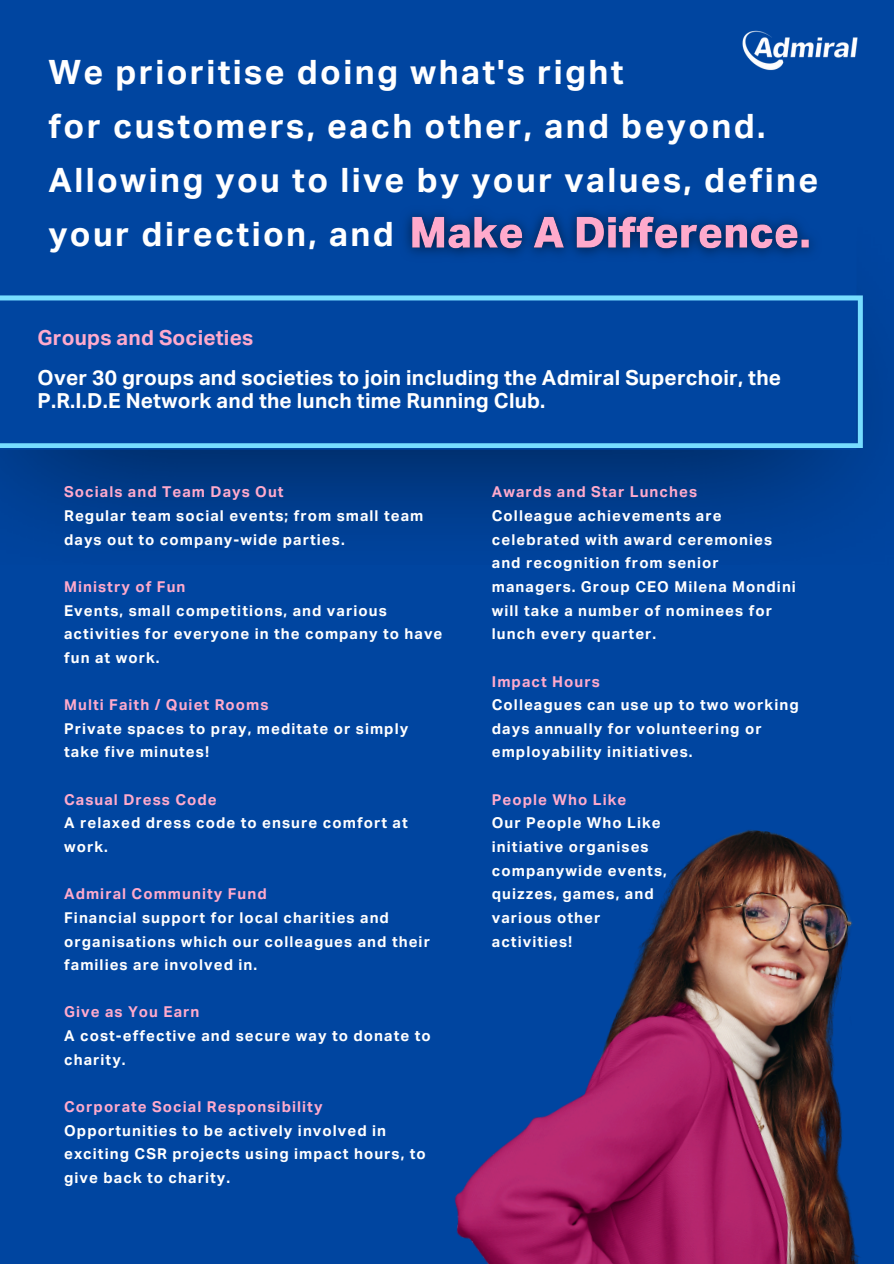
<style>
.page{position:relative;width:894px;height:1264px;background:#fff}
.page>*{position:absolute;margin:0;border:0;box-sizing:border-box;transform-origin:0 0}
.t1{font:700 33.75px/54px "Aktiv Grotesk";letter-spacing:.07em;color:#fff}
.t2{font:700 20.85px/22.5px "Aktiv Grotesk";letter-spacing:.01em;color:#fff}
.t3{font:700 20.85px "Aktiv Grotesk";letter-spacing:.01em;color:#fac}
.t4{font:700 15px/23.7px "Aktiv Grotesk";letter-spacing:.07em;color:#fff}
.t5{font:700 15px "Aktiv Grotesk";letter-spacing:.07em;color:#fac}
</style>
<div class="page">
<div style="left:0;top:0;width:893px;height:1263px;background:#0045a0"></div>
<img style="left:0;top:295px;width:881px;height:238px">
<svg style="left:0;top:295px;width:862px;height:153px"></svg>
<img style="left:454px;top:829px;width:406px;height:434px">
<img style="left:405px;top:211px;width:408px;height:45px">
<img style="left:742px;top:30px;width:116px;height:41px">
<p class="t1" style="left:48px;top:47px;width:771px">We prioritise doing what's right<br>for customers, each other, and beyond.<br>Allowing you to live by your values, define your direction, and</p>
<p class="t3" style="left:38px;top:328px;width:217px">Groups and Societies</p>
<h2 class="t2" style="left:38px;top:368px;width:744px">Over 30 groups and societies to join including the Admiral Superchoir, the<br>P.R.I.D.E Network and the lunch time Running Club.</h2>
<p class="t5" style="left:64px;top:485px;width:221px">Socials and Team Days Out</p>
<p class="t4" style="left:64px;top:505px;width:361px">Regular team social events; from small team days out to company-wide parties.</p>
<p class="t5" style="left:64px;top:580px;width:123px">Ministry of Fun</p>
<p class="t4" style="left:64px;top:599px;width:379px">Events, small competitions, and various activities for everyone in the company to have fun at work.</p>
<p class="t5" style="left:64px;top:698px;width:206px">Multi Faith / Quiet Rooms</p>
<p class="t4" style="left:64px;top:717px;width:345px">Private spaces to pray, meditate or simply take five minutes!</p>
<p class="t5" style="left:64px;top:793px;width:154px">Casual Dress Code</p>
<p class="t4" style="left:64px;top:812px;width:345px">A relaxed dress code to ensure comfort at work.</p>
<p class="t5" style="left:64px;top:887px;width:204px">Admiral Community Fund</p>
<p class="t4" style="left:64px;top:906px;width:367px">Financial support for local charities and organisations which our colleagues and their families are involved in.</p>
<p class="t5" style="left:64px;top:1005px;width:137px">Give as You Earn</p>
<p class="t4" style="left:64px;top:1025px;width:368px">A cost-effective and secure way to donate to charity.</p>
<p class="t5" style="left:64px;top:1100px;width:260px">Corporate Social Responsibility</p>
<p class="t4" style="left:64px;top:1119px;width:363px">Opportunities to be actively involved in exciting CSR projects using impact hours, to give back to charity.</p>
<p class="t5" style="left:491px;top:485px;width:207px">Awards and Star Lunches</p>
<h3 class="t4" style="left:491px;top:505px;width:305px">Colleague achievements are celebrated with award ceremonies and recognition from senior managers. Group CEO Milena Mondini will take a number of nominees for lunch every quarter.</h3>
<h3 class="t5" style="left:491px;top:674px;width:109px">Impact Hours</h3>
<p class="t4" style="left:491px;top:694px;width:308px">Colleagues can use up to two working days annually for volunteering or employability initiatives.</p>
<p class="t5" style="left:491px;top:793px;width:136px">People Who Like</p>
<p class="t4" style="left:491px;top:812px;width:170px">Our People Who Like</p>
<p class="t4" style="left:491px;top:836px;width:158px">initiative organises</p>
<p class="t4" style="left:491px;top:859px;width:176px">companywide events,</p>
<p class="t4" style="left:491px;top:883px;width:163px">quizzes, games, and</p>
<p class="t4" style="left:491px;top:906px;width:110px">various other</p>
<p class="t4" style="left:491px;top:930px;width:82px">activities!</p>
</div>
